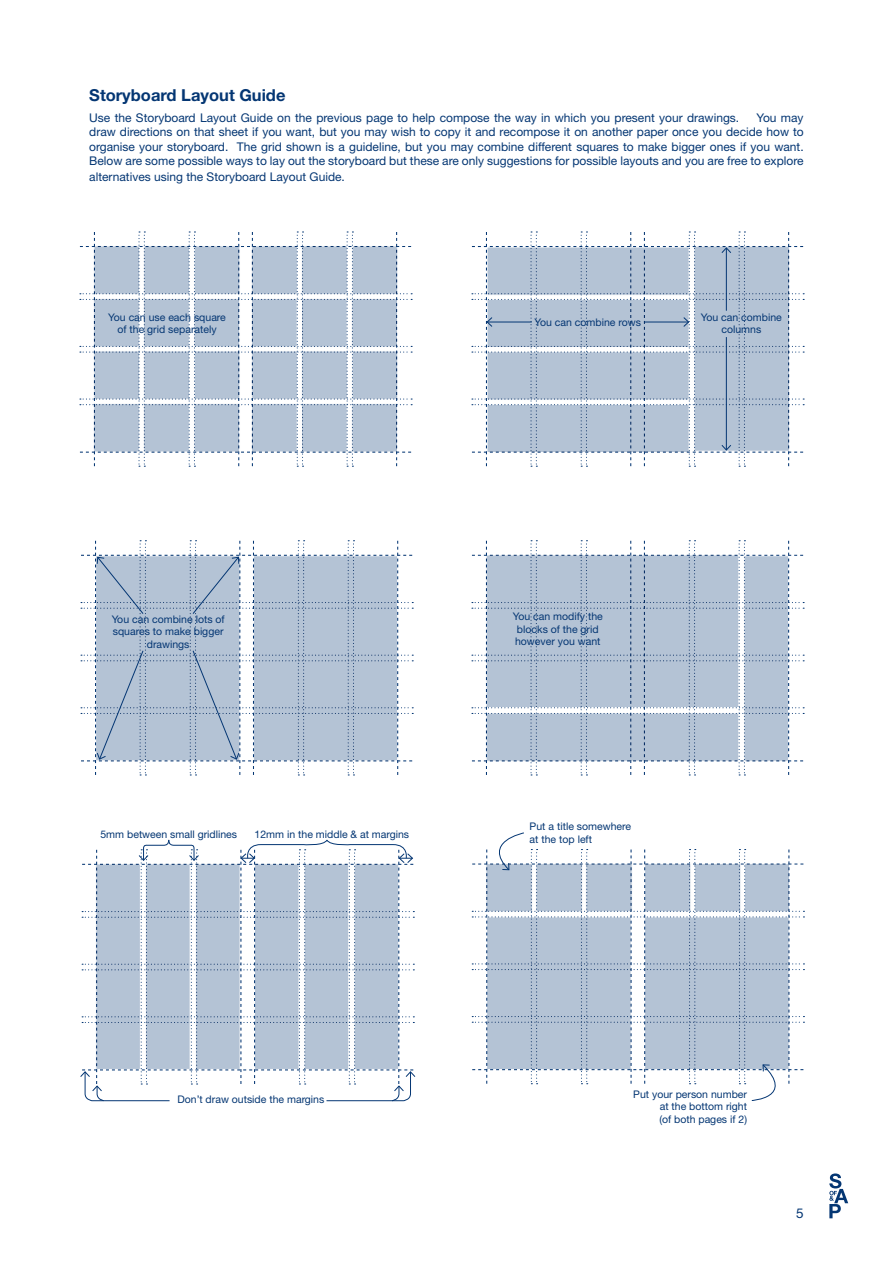
<style>
.page{position:relative;width:893px;height:1263px;background:#fff}
.page>*{position:absolute;margin:0;border:0;box-sizing:border-box;transform-origin:0 0}
.t1{font:700 16.5px "Helvetica Neue LT Std";color:#043673}
.t2{font:13.5px "Helvetica Neue LT Std";color:#043673}
.t3{font:12px/14.4px "Helvetica Neue LT Std";color:#043673;text-align:justify}
.t4{font:10.5px/12.6px "Helvetica Neue LT Std";color:#043673;text-align:center}
</style>
<div class="page">
<svg style="left:829px;top:1173px;width:19px;height:45px"></svg>
<svg style="left:472px;top:832px;width:332px;height:269px"></svg>
<svg style="left:472px;top:231px;width:332px;height:236px"></svg>
<svg style="left:80px;top:231px;width:332px;height:236px"></svg>
<div style="left:94px;top:246px;width:46px;height:49px;background:#b4c3d5;border:1px solid #fefefe"></div>
<div style="left:143px;top:246px;width:47px;height:49px;background:#b4c3d5;border:1px solid #fefefe"></div>
<div style="left:194px;top:246px;width:46px;height:49px;background:#b4c3d5;border:1px solid #fefefe"></div>
<div style="left:93px;top:298px;width:47px;height:49px;background:#b4c3d5;border:1px solid #fefefe"></div>
<div style="left:143px;top:298px;width:47px;height:49px;background:#b4c3d5;border:1px solid #fefefe"></div>
<div style="left:194px;top:298px;width:46px;height:49px;background:#b4c3d5;border:1px solid #fefefe"></div>
<div style="left:94px;top:351px;width:46px;height:49px;background:#b4c3d5;border:1px solid #fefefe"></div>
<div style="left:143px;top:351px;width:47px;height:49px;background:#b4c3d5;border:1px solid #fefefe"></div>
<div style="left:194px;top:351px;width:46px;height:49px;background:#b4c3d5;border:1px solid #fefefe"></div>
<div style="left:93px;top:403px;width:47px;height:49px;background:#b4c3d5;border:1px solid #fefefe"></div>
<div style="left:143px;top:403px;width:47px;height:49px;background:#b4c3d5;border:1px solid #fefefe"></div>
<div style="left:194px;top:403px;width:46px;height:49px;background:#b4c3d5;border:1px solid #fefefe"></div>
<div style="left:251px;top:246px;width:47px;height:49px;background:#b4c3d5;border:1px solid #fefefe"></div>
<div style="left:301px;top:246px;width:47px;height:49px;background:#b4c3d5;border:1px solid #fefefe"></div>
<div style="left:352px;top:246px;width:46px;height:49px;background:#b4c3d5;border:1px solid #fefefe"></div>
<div style="left:251px;top:298px;width:47px;height:49px;background:#b4c3d5;border:1px solid #fefefe"></div>
<div style="left:301px;top:298px;width:46px;height:49px;background:#b4c3d5;border:1px solid #fefefe"></div>
<div style="left:351px;top:298px;width:47px;height:49px;background:#b4c3d5;border:1px solid #fefefe"></div>
<div style="left:251px;top:351px;width:47px;height:49px;background:#b4c3d5;border:1px solid #fefefe"></div>
<div style="left:301px;top:351px;width:47px;height:49px;background:#b4c3d5;border:1px solid #fefefe"></div>
<div style="left:352px;top:351px;width:46px;height:49px;background:#b4c3d5;border:1px solid #fefefe"></div>
<div style="left:251px;top:403px;width:47px;height:49px;background:#b4c3d5;border:1px solid #fefefe"></div>
<div style="left:301px;top:403px;width:46px;height:49px;background:#b4c3d5;border:1px solid #fefefe"></div>
<div style="left:351px;top:403px;width:47px;height:49px;background:#b4c3d5;border:1px solid #fefefe"></div>
<svg style="left:81px;top:540px;width:332px;height:235px"></svg>
<svg style="left:80px;top:839px;width:335px;height:262px"></svg>
<svg style="left:472px;top:540px;width:332px;height:235px"></svg>
<div style="left:486px;top:713px;width:253px;height:48px;background:#b4c3d5;border:1px solid #fefefe"></div>
<div style="left:744px;top:555px;width:45px;height:206px;background:#b4c3d5;border:1px solid #fefefe"></div>
<div style="left:486px;top:555px;width:253px;height:153px;background:#b4c3d5;border:1px solid #fefefe"></div>
<h1 class="t1" style="left:89px;top:85px;width:198px">Storyboard Layout Guide</h1>
<p class="t3" style="left:89px;top:110px;width:651px">Use the Storyboard Layout Guide on the previous page to help compose the way in which you present your drawings.</p>
<p class="t3" style="left:89px;top:110px;width:716px;text-indent:667px">You may draw directions on that sheet if you want, but you may wish to copy it and recompose it on another paper once you decide how to organise your storyboard. The grid shown is a guideline, but you may combine different squares to make bigger ones if you want.<br>Below are some possible ways to lay out the storyboard but these are only suggestions for possible layouts and you are free to explore</p>
<p class="t3" style="left:89px;top:170px;width:257px">alternatives using the Storyboard Layout Guide.</p>
<p class="t4" style="left:108px;top:311px;width:119px">You can use each square of the grid separately</p>
<p class="t4" style="left:534px;top:315px;width:108px">You can combine rows</p>
<p class="t4" style="left:701px;top:311px;width:83px">You can combine columns</p>
<p class="t4" style="left:112px;top:612px;width:115px">You can combine lots of squares to make bigger drawings</p>
<p class="t4" style="left:100px;top:827px;width:138px">5mm between small gridlines</p>
<p class="t4" style="left:255px;top:827px;width:156px">12mm in the middle &amp; at margins</p>
<p class="t4" style="left:177px;top:1093px;width:148px">Don’t draw outside the margins</p>
<p class="t4" style="left:513px;top:610px;width:92px;text-align:left">You can modify the blocks of the grid however you want</p>
<p class="t4" style="left:530px;top:820px;width:103px;text-align:left">Put a title somewhere at the top left</p>
<p class="t4" style="left:659px;top:1087px;width:89px;text-align:justify;text-indent:-26px">Put your person number at the bottom right (of both pages if 2)</p>
<p class="t2" style="left:796px;top:1205px;width:9px">5</p>
</div>
